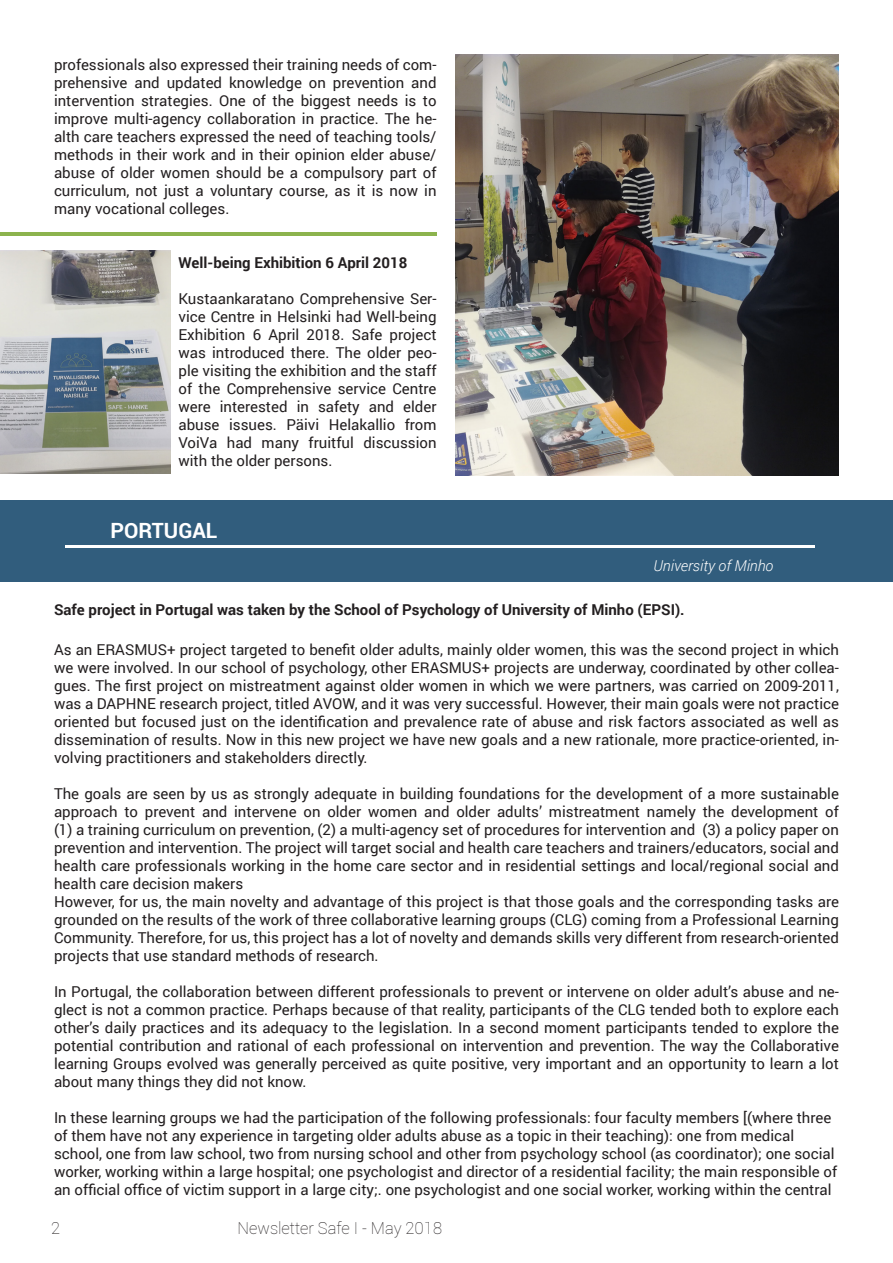
<style>
.page{position:relative;width:893px;height:1263px;background:#fff}
.page>*{position:absolute;margin:0;border:0;box-sizing:border-box;transform-origin:0 0}
.t1{font:700 21px "Roboto";color:#fff}
.t2{font:100 16.5px "Roboto";color:#231f20}
.t3{font:15px/18px "Roboto";color:#231f20;text-align:justify}
.t4{font:700 15px "Roboto";color:#231f20}
.t5{font:italic 300 15px "Roboto";color:#fff}
</style>
<div class="page">
<hr style="left:0;top:233px;width:437px;height:3px;background:#8cb34d">
<img style="left:455px;top:54px;width:384px;height:421px">
<img style="left:0;top:251px;width:170px;height:222px">
<div style="left:0;top:500px;width:893px;height:81px;background:#315d7d"></div>
<hr style="left:65px;top:545px;width:750px;height:2px;background:#fff">
<p class="t3" style="left:54px;top:55px;width:384px">professionals also expressed their training needs of com&shy;prehensive and updated knowledge on prevention and intervention strategies. One of the biggest needs is to improve multi-agency collaboration in practice. The he&shy;alth care teachers expressed the need of teaching tools/ methods in their work and in their opinion elder abuse/ abuse of older women should be a compulsory part of curriculum, not just a voluntary course, as it is now in many vocational colleges.</p>
<p class="t4" style="left:178px;top:252px;width:230px">Well-being Exhibition 6 April 2018</p>
<p class="t3" style="left:178px;top:289px;width:260px">Kustaankaratano Comprehensive Ser&shy;vice Centre in Helsinki had Well-being Exhibition 6 April 2018. Safe project was introduced there. The older peo&shy;ple visiting the exhibition and the staff of the Comprehensive service Centre were interested in safety and elder abuse issues. Päivi Helakallio from VoiVa had many fruitful discussion with the older persons.</p>
<p class="t1" style="left:110px;top:515px;width:108px">PORTUGAL</p>
<p class="t5" style="left:653px;top:555px;width:121px">University of Minho</p>
<p class="t4" style="left:54px;top:599px;width:632px">Safe project in Portugal was taken by the School of Psychology of University of Minho (EPSI).</p>
<p class="t3" style="left:54px;top:640px;width:786px">As an ERASMUS+ project targeted to benefit older adults, mainly older women, this was the second project in which we were involved. In our school of psychology, other ERASMUS+ projects are underway, coordinated by other collea&shy;gues. The first project on mistreatment against older women in which we were partners, was carried on 2009-2011, was a DAPHNE research project, titled AVOW, and it was very successful. However, their main goals were not practice oriented but focused just on the identification and prevalence rate of abuse and risk factors associated as well as dissemination of results. Now in this new project we have new goals and a new rationale, more practice-oriented, in&shy;volving practitioners and stakeholders directly.</p>
<p class="t3" style="left:54px;top:784px;width:786px">The goals are seen by us as strongly adequate in building foundations for the development of a more sustainable approach to prevent and intervene on older women and older adults’ mistreatment namely the development of (1) a training curriculum on prevention, (2) a multi-agency set of procedures for intervention and (3) a policy paper on prevention and intervention. The project will target social and health care teachers and trainers/educators, social and health care professionals working in the home care sector and in residential settings and local/regional social and health care decision makers</p>
<p class="t3" style="left:54px;top:892px;width:786px">However, for us, the main novelty and advantage of this project is that those goals and the corresponding tasks are grounded on the results of the work of three collaborative learning groups (CLG) coming from a Professional Learning Community. Therefore, for us, this project has a lot of novelty and demands skills very different from research-oriented projects that use standard methods of research.</p>
<p class="t3" style="left:54px;top:982px;width:786px">In Portugal, the collaboration between different professionals to prevent or intervene on older adult’s abuse and ne&shy;glect is not a common practice. Perhaps because of that reality, participants of the CLG tended both to explore each other’s daily practices and its adequacy to the legislation. In a second moment participants tended to explore the potential contribution and rational of each professional on intervention and prevention. The way the Collaborative learning Groups evolved was generally perceived as quite positive, very important and an opportunity to learn a lot about many things they did not know.</p>
<p class="t3" style="left:54px;top:1108px;width:785px;text-align:left">In these learning groups we had the participation of the following professionals: four faculty members [(where three of them have not any experience in targeting older adults abuse as a topic in their teaching): one from medical school, one from law school, two from nursing school and other from psychology school (as coordinator); one social worker, working within a large hospital; one psychologist and director of a residential facility; the main responsible of an official office of victim support in a large city;. one psychologist and one social worker, working within the central</p>
<p class="t2" style="left:51px;top:1216px;width:11px">2</p>
<p class="t2" style="left:238px;top:1216px;width:206px">Newsletter Safe I - May 2018</p>
</div>
